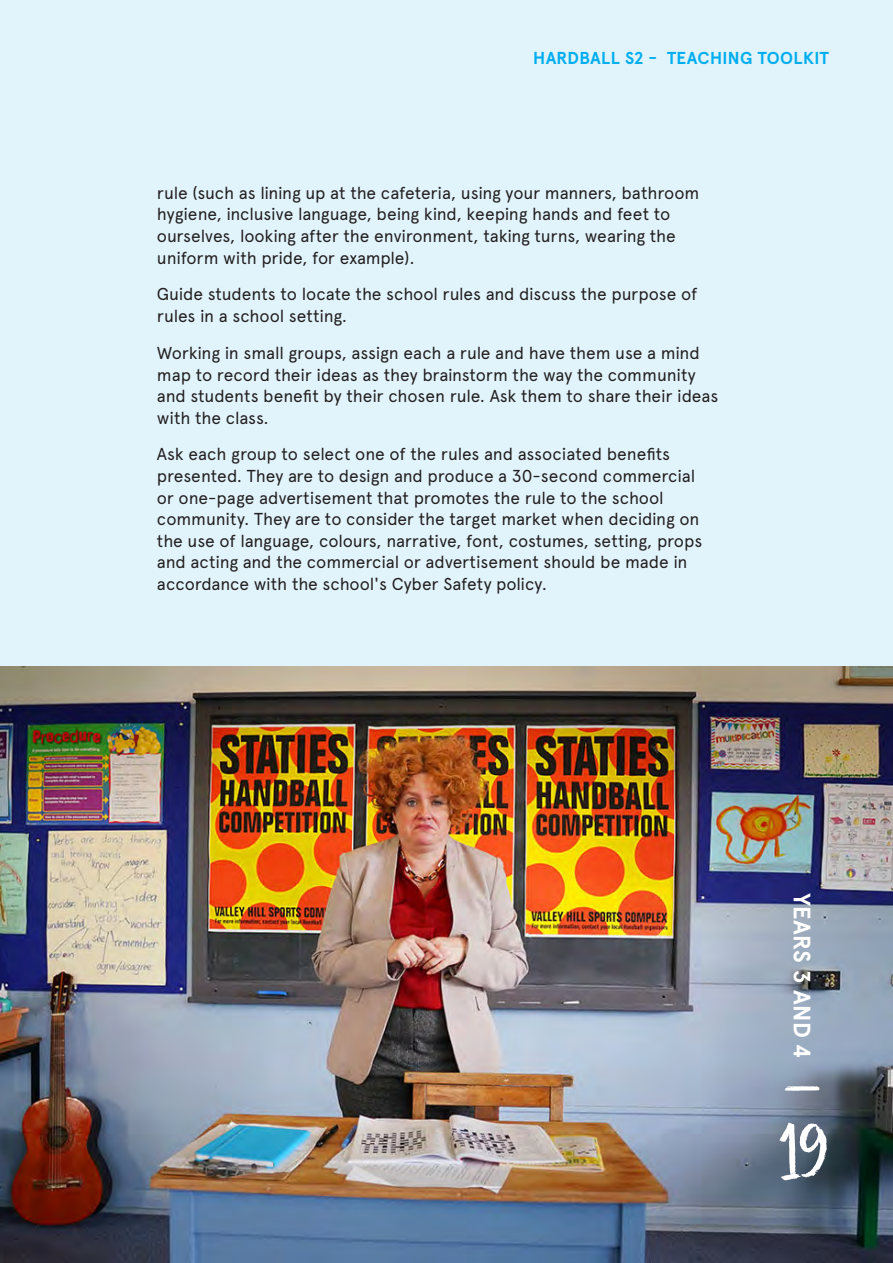
<style>
.page{position:relative;width:893px;height:1263px;background:#e1f4fc}
.page>*{position:absolute;margin:0;border:0;box-sizing:border-box;transform-origin:0 0}
.t1{font:79.95px "Midnight Chalker";color:#fff}
.t2{font:51.9px "Midnight Chalker";color:#fff}
.t3{font:700 23.7px "Apercu Pro";letter-spacing:.01em;color:#fff}
.Body{font:17.25px/21.6px "Apercu";letter-spacing:-.01em;color:#231f20}
.t4{font:700 17.25px "Apercu Pro";letter-spacing:.02em;color:#00aeef}
</style>
<div class="page">
<img style="left:0;top:666px;width:893px;height:597px">
<p class="t4" style="left:533px;top:44px;width:297px">HARDBALL S2 - TEACHING TOOLKIT</p>
<p class="Body" style="left:157px;top:182px;width:544px">rule (such as lining up at the cafeteria, using your manners, bathroom hygiene, inclusive language, being kind, keeping hands and feet to ourselves, looking after the environment, taking turns, wearing the uniform with pride, for example).</p>
<p class="Body" style="left:157px;top:283px;width:542px">Guide students to locate the school rules and discuss the purpose of rules in a school setting.</p>
<p class="Body" style="left:157px;top:342px;width:563px">Working in small groups, assign each a rule and have them use a mind map to record their ideas as they brainstorm the way the community and students benefit by their chosen rule. Ask them to share their ideas with the class.</p>
<p class="Body" style="left:157px;top:443px;width:547px">Ask each group to select one of the rules and associated benefits presented. They are to design and produce a 30-second commercial or one-page advertisement that promotes the rule to the school community. They are to consider the target market when deciding on the use of language, colours, narrative, font, costumes, setting, props and acting and the commercial or advertisement should be made in accordance with the school's Cyber Safety policy.</p>
<p class="t3" style="left:821px;top:893px;width:166px;rotate:90deg">YEARS 3 AND 4</p>
<p class="t2" style="left:834px;top:1084px;width:9px;rotate:90deg">I</p>
<p class="t1" style="left:777px;top:1101px;width:53px">19</p>
</div>
